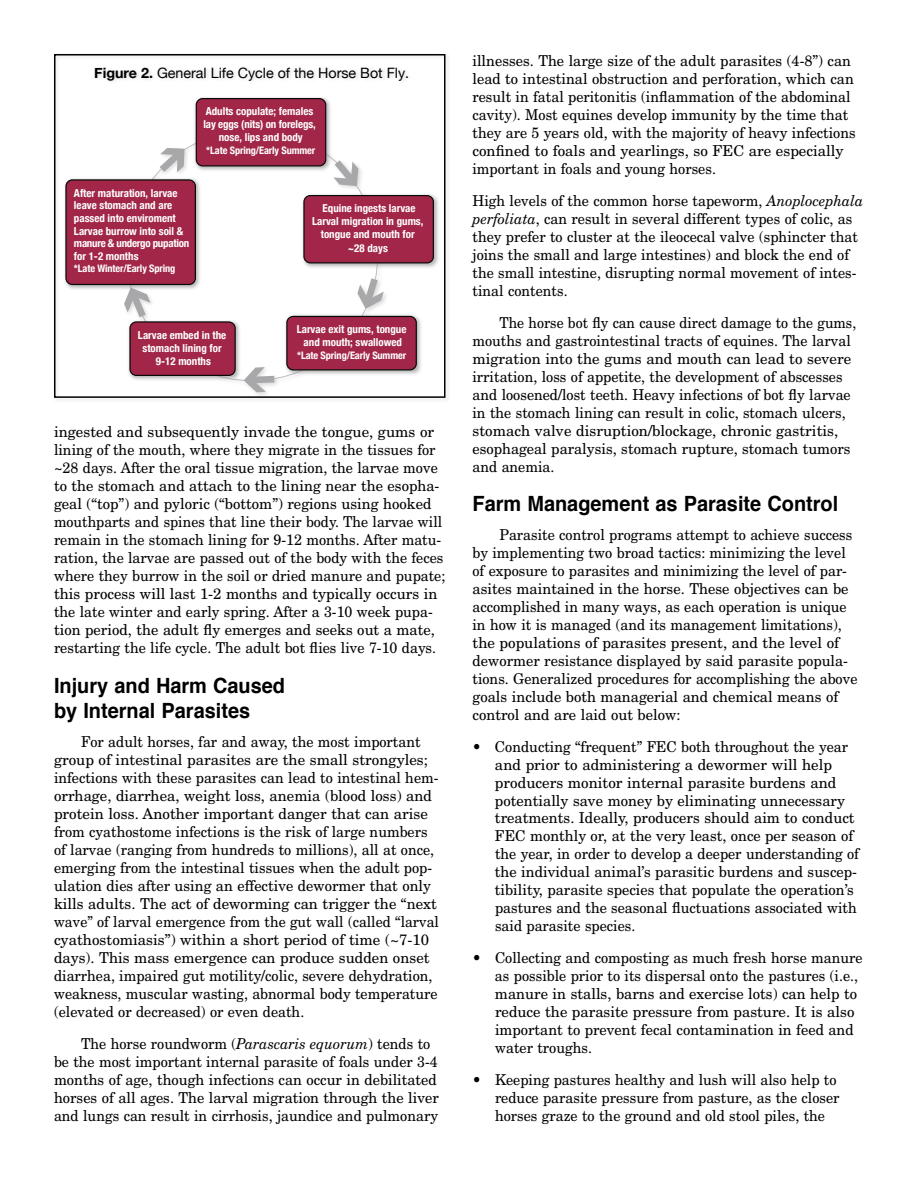
<style>
.page{position:relative;width:918px;height:1188px;background:#fff}
.page>*{position:absolute;margin:0;border:0;box-sizing:border-box;transform-origin:0 0}
.t1{font:700 21px/25.2px "Helvetica";color:#000;scale:.95 1}
.t2{font:15px/18px "New Century Schlbk";color:#000;scale:.95 1}
.t3{font:15px/18px "New Century Schlbk";color:#000}
.t4{font:15px/18px "New Century Schlbk";color:#000;scale:.93 1}
.t5{font:14.25px "Helvetica Neue";color:#000}
.t6{font:700 condensed 10.95px/13.2px "Helvetica Neue";color:#fff;text-align:center}
.t7{font:700 condensed 10.35px "Helvetica Neue";letter-spacing:-.01em;color:#fff}
.s1{font-weight:700}
.s2{font-style:italic}
</style>
<div class="page">
<svg style="left:334px;top:160px;width:24px;height:26px"></svg>
<svg style="left:160px;top:148px;width:25px;height:24px"></svg>
<svg style="left:357px;top:278px;width:27px;height:31px"></svg>
<svg style="left:124px;top:292px;width:27px;height:25px"></svg>
<svg style="left:244px;top:367px;width:30px;height:25px"></svg>
<img style="left:192px;top:97px;width:141px;height:74px">
<div style="left:196px;top:99px;width:130px;height:67px;background:#a12647;border-radius:6px"></div>
<div style="left:196px;top:98px;width:130px;height:68px;border:1px solid #080909;border-radius:6px"></div>
<img style="left:65px;top:176px;width:135px;height:116px">
<div style="left:66px;top:180px;width:129px;height:104px;background:#a12647;border-radius:6px"></div>
<div style="left:65px;top:179px;width:131px;height:106px;border:1px solid #080909;border-radius:6px"></div>
<img style="left:302px;top:192px;width:137px;height:79px">
<div style="left:304px;top:196px;width:129px;height:67px;background:#a12647;border-radius:6px"></div>
<div style="left:303px;top:195px;width:131px;height:68px;border:1px solid #080909;border-radius:6px"></div>
<img style="left:283px;top:312px;width:138px;height:65px">
<div style="left:287px;top:316px;width:129px;height:54px;background:#a12647;border-radius:6px"></div>
<div style="left:286px;top:316px;width:131px;height:54px;border:1px solid #080909;border-radius:6px"></div>
<img style="left:128px;top:317px;width:115px;height:64px">
<div style="left:130px;top:322px;width:105px;height:53px;background:#a12647;border-radius:6px"></div>
<div style="left:129px;top:321px;width:107px;height:55px;border:1px solid #080909;border-radius:6px"></div>
<div style="left:54px;top:54px;width:392px;height:344px;border:2px solid #000"></div>
<p class="t5" style="left:94px;top:62px;width:317px"><span class="s1">Figure 2.</span> General Life Cycle of the Horse Bot Fly.</p>
<p class="t6" style="left:203px;top:104px;width:114px">Adults copulate; females lay eggs (nits) on forelegs, nose, lips and body</p>
<p class="t7" style="left:206px;top:142px;width:111px">*Late Spring/Early Summer</p>
<p class="t6" style="left:74px;top:186px;width:117px;line-height:12.8px;text-align:left">After maturation, larvae leave stomach and are passed into enviroment<br>Larvae burrow into soil &amp; manure &amp; undergo pupation for 1-2 months</p>
<p class="t7" style="left:74px;top:260px;width:103px">*Late Winter/Early Spring</p>
<p class="t6" style="left:312px;top:201px;width:113px">Equine ingests larvae<br>Larval migration in gums, tongue and mouth for ~28 days</p>
<p class="t6" style="left:138px;top:327px;width:90px">Larvae embed in the stomach lining for<br>9-12 months</p>
<p class="t6" style="left:297px;top:322px;width:111px">Larvae exit gums, tongue and mouth; swallowed</p>
<p class="t7" style="left:297px;top:346px;width:111px">*Late Spring/Early Summer</p>
<p class="t3" style="left:54px;top:423px;width:393px">ingested and subsequently invade the tongue, gums or lining of the mouth, where they migrate in the tissues for ~28 days. After the oral tissue migration, the larvae move to the stomach and attach to the lining near the esopha&shy;geal (“top”) and pyloric (“bottom”) regions using hooked mouthparts and spines that line their body. The larvae will remain in the stomach lining for 9-12 months. After matu&shy;ration, the larvae are passed out of the body with the feces where they burrow in the soil or dried manure and pupate; this process will last 1-2 months and typically occurs in the late winter and early spring. After a 3-10 week pupa&shy;tion period, the adult fly emerges and seeks out a mate, restarting the life cycle. The adult bot flies live 7-10 days.</p>
<h1 class="t1" style="left:54px;top:672px;width:245px">Injury and Harm Caused by Internal Parasites</h1>
<p class="t2" style="left:54px;top:732px;width:407px;text-indent:27px">For adult horses, far and away, the most important group of intestinal parasites are the small strongyles; infections with these parasites can lead to intestinal hem&shy;orrhage, diarrhea, weight loss, anemia (blood loss) and protein loss. Another important danger that can arise from cyathostome infections is the risk of large numbers of larvae (ranging from hundreds to millions), all at once, emerging from the intestinal tissues when the adult pop&shy;ulation dies after using an effective dewormer that only kills adults. The act of deworming can trigger the “next wave” of larval emergence from the gut wall (called “larval cyathostomiasis”) within a short period of time (~7-10 days). This mass emergence can produce sudden onset diarrhea, impaired gut motility/colic, severe dehydration, weakness, muscular wasting, abnormal body temperature (elevated or decreased) or even death.</p>
<p class="t2" style="left:54px;top:1034px;width:407px;text-indent:27px">The horse roundworm (<span class="s2">Parascaris equorum</span>) tends to be the most important internal parasite of foals under 3-4 months of age, though infections can occur in debilitated horses of all ages. The larval migration through the liver and lungs can result in cirrhosis, jaundice and pulmonary</p>
<p class="t3" style="left:472px;top:52px;width:385px">illnesses. The large size of the adult parasites (4-8”) can lead to intestinal obstruction and perforation, which can result in fatal peritonitis (inflammation of the abdominal cavity). Most equines develop immunity by the time that they are 5 years old, with the majority of heavy infections confined to foals and yearlings, so FEC are especially important in foals and young horses.</p>
<p class="t2" style="left:472px;top:192px;width:413px">High levels of the common horse tapeworm, <span class="s2">Anoplocephala perfoliata</span>, can result in several different types of colic, as they prefer to cluster at the ileocecal valve (sphincter that joins the small and large intestines) and block the end of the small intestine, disrupting normal movement of intes&shy;tinal contents.</p>
<p class="t4" style="left:472px;top:314px;width:414px;text-indent:27px">The horse bot fly can cause direct damage to the gums, mouths and gastrointestinal tracts of equines. The larval migration into the gums and mouth can lead to severe irritation, loss of appetite, the development of abscesses and loosened/lost teeth. Heavy infections of bot fly larvae in the stomach lining can result in colic, stomach ulcers, stomach valve disruption/blockage, chronic gastritis, esophageal paralysis, stomach rupture, stomach tumors and anemia.</p>
<h1 class="t1" style="left:472px;top:490px;width:387px">Farm Management as Parasite Control</h1>
<p class="t2" style="left:472px;top:526px;width:407px;text-indent:27px">Parasite control programs attempt to achieve success by implementing two broad tactics: minimizing the level of exposure to parasites and minimizing the level of par&shy;asites maintained in the horse. These objectives can be accomplished in many ways, as each operation is unique in how it is managed (and its management limitations), the populations of parasites present, and the level of dewormer resistance displayed by said parasite popula&shy;tions. Generalized procedures for accomplishing the above goals include both managerial and chemical means of control and are laid out below:</p>
<p class="t2" style="left:495px;top:738px;width:385px;text-indent:-22px">• Conducting “frequent” FEC both throughout the year and prior to administering a dewormer will help producers monitor internal parasite burdens and potentially save money by eliminating unnecessary treatments. Ideally, producers should aim to conduct FEC monthly or, at the very least, once per season of the year, in order to develop a deeper understanding of the individual animal’s parasitic burdens and suscep&shy;tibility, parasite species that populate the operation’s pastures and the seasonal fluctuations associated with said parasite species.</p>
<p class="t2" style="left:495px;top:948px;width:389px;text-indent:-22px">• Collecting and composting as much fresh horse manure as possible prior to its dispersal onto the pastures (i.e., manure in stalls, barns and exercise lots) can help to reduce the parasite pressure from pasture. It is also important to prevent fecal contamination in feed and water troughs.</p>
<p class="t2" style="left:495px;top:1070px;width:364px;text-indent:-22px">• Keeping pastures healthy and lush will also help to reduce parasite pressure from pasture, as the closer horses graze to the ground and old stool piles, the</p>
</div>
